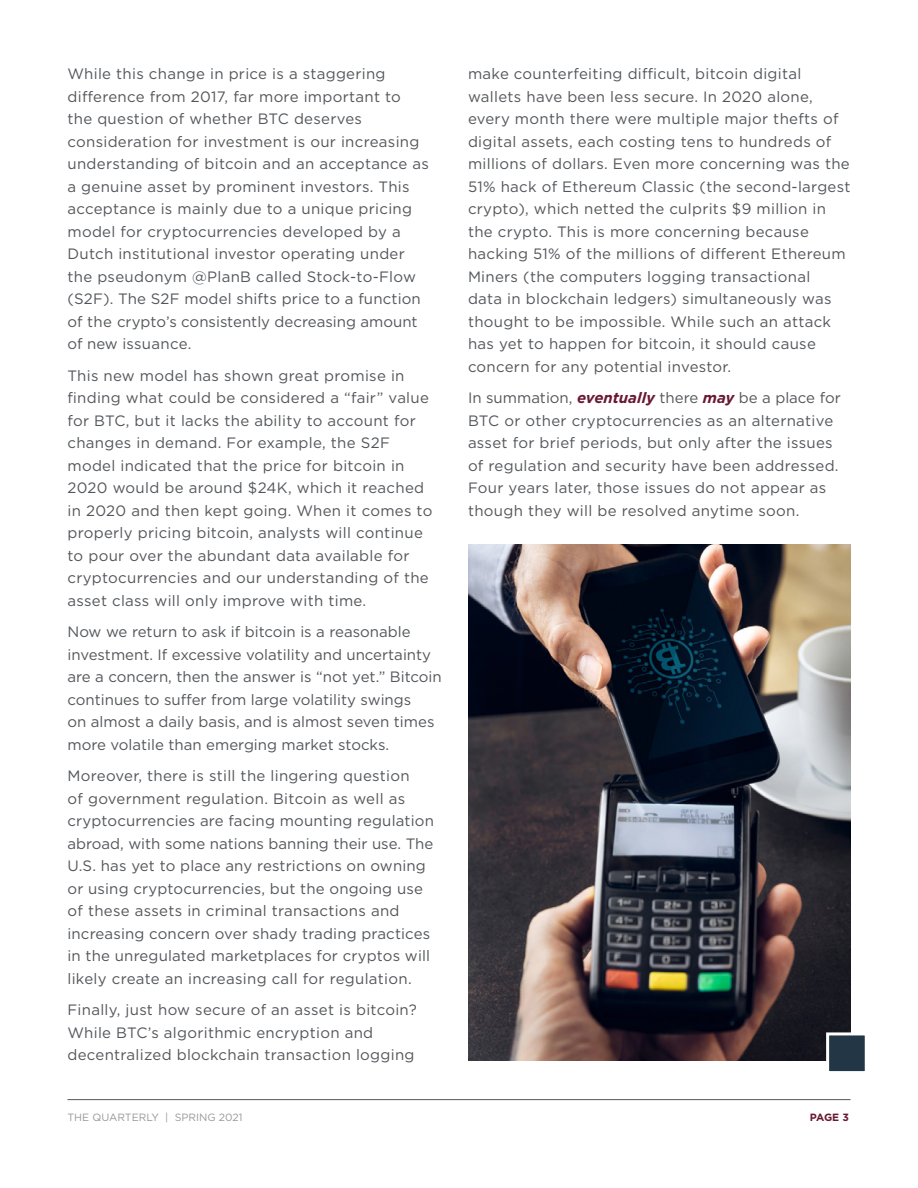
<style>
.page{position:relative;width:918px;height:1188px;background:#fff}
.page>*{position:absolute;margin:0;border:0;box-sizing:border-box;transform-origin:0 0}
.t1{font:15px/22.5px "Gotham";letter-spacing:.02em;color:#53565a}
.t2{font:15px/22.5px "Gotham";color:#53565a}
.t3{font:10.5px "Gotham";color:#99969a}
.t4{font:700 10.5px "Gotham";color:#691931}
.s1{font-weight:700;font-style:italic;color:#691931}
</style>
<div class="page">
<hr style="left:68px;top:1099px;width:782px;height:1px;background:#53565a">
<img style="left:468px;top:545px;width:382px;height:515px">
<svg style="left:825px;top:1031px;width:40px;height:41px;background:#495965"></svg>
<p class="t1" style="left:68px;top:63px;width:363px">While this change in price is a staggering difference from 2017, far more important to the question of whether BTC deserves consideration for investment is our increasing understanding of bitcoin and an acceptance as a genuine asset by prominent investors. This acceptance is mainly due to a unique pricing model for cryptocurrencies developed by a Dutch institutional investor operating under the pseudonym @PlanB called Stock-to-Flow (S2F). The S2F model shifts price to a function of the crypto’s consistently decreasing amount of new issuance.</p>
<p class="t1" style="left:68px;top:364px;width:366px">This new model has shown great promise in finding what could be considered a “fair” value for BTC, but it lacks the ability to account for changes in demand. For example, the S2F model indicated that the price for bitcoin in 2020 would be around $24K, which it reached in 2020 and then kept going. When it comes to properly pricing bitcoin, analysts will continue to pour over the abundant data available for cryptocurrencies and our understanding of the asset class will only improve with time.</p>
<p class="t2" style="left:68px;top:620px;width:376px">Now we return to ask if bitcoin is a reasonable investment. If excessive volatility and uncertainty are a concern, then the answer is “not yet.” Bitcoin continues to suffer from large volatility swings<br>on almost a daily basis, and is almost seven times more volatile than emerging market stocks.</p>
<p class="t1" style="left:68px;top:764px;width:368px">Moreover, there is still the lingering question<br>of government regulation. Bitcoin as well as cryptocurrencies are facing mounting regulation abroad, with some nations banning their use. The U.S. has yet to place any restrictions on owning or using cryptocurrencies, but the ongoing use of these assets in criminal transactions and increasing concern over shady trading practices in the unregulated marketplaces for cryptos will likely create an increasing call for regulation.</p>
<p class="t1" style="left:68px;top:998px;width:351px">Finally, just how secure of an asset is bitcoin?<br>While BTC’s algorithmic encryption and decentralized blockchain transaction logging</p>
<p class="t1" style="left:468px;top:63px;width:384px">make counterfeiting difficult, bitcoin digital wallets have been less secure. In 2020 alone, every month there were multiple major thefts of digital assets, each costing tens to hundreds of millions of dollars. Even more concerning was the 51% hack of Ethereum Classic (the second-largest crypto), which netted the culprits $9 million in the crypto. This is more concerning because hacking 51% of the millions of different Ethereum Miners (the computers logging transactional<br>data in blockchain ledgers) simultaneously was thought to be impossible. While such an attack has yet to happen for bitcoin, it should cause concern for any potential investor.</p>
<p class="t1" style="left:468px;top:387px;width:374px">In summation, <span class="s1">eventually</span> there <span class="s1">may</span> be a place for BTC or other cryptocurrencies as an alternative asset for brief periods, but only after the issues of regulation and security have been addressed.<br>Four years later, those issues do not appear as though they will be resolved anytime soon.</p>
<p class="t3" style="left:68px;top:1110px;width:177px">THE QUARTERLY | SPRING 2021</p>
<p class="t4" style="left:810px;top:1110px;width:41px">PAGE 3</p>
</div>
